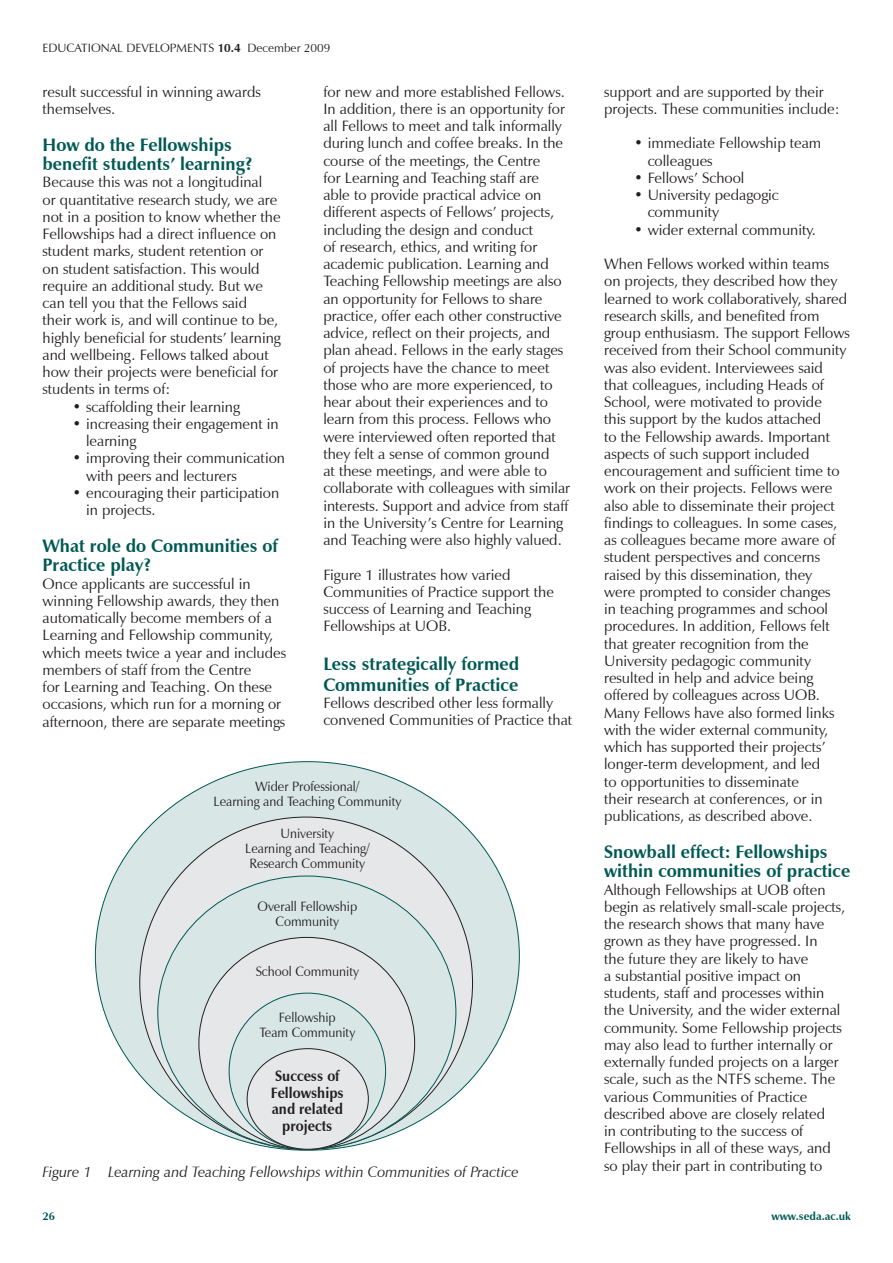
<style>
.page{position:relative;width:893px;height:1263px;background:#fff}
.page>*{position:absolute;margin:0;border:0;box-sizing:border-box;transform-origin:0 0}
.t1{font:700 18px/19.5px "Zapf Humanist 601 BT";color:#005954}
.t2{font:15px/17.2px "Zapf Humanist 601 BT";color:#231f20}
.t3{font:italic 15px "Zapf Humanist 601 BT";color:#231f20}
.t4{font:700 15px/16.5px "Zapf Humanist 601 BT";color:#231f20;text-align:center;scale:.95 1}
.t5{font:13.5px/15px "Zapf Humanist 601 BT";color:#231f20;text-align:center;scale:.95 1}
.t6{font:12px "Zapf Humanist 601 BT";color:#231f20}
.t7{font:700 11.25px "Zapf Humanist 601 BT";color:#005954}
.s1{font-weight:700}
</style>
<div class="page">
<div style="left:95px;top:762px;width:424px;height:388px;background:#d8e6e6;border-radius:50%"></div>
<div style="left:140px;top:817px;width:332px;height:332px;background:#e6e7e9;border-radius:50%"></div>
<div style="left:158px;top:876px;width:298px;height:273px;background:#d8e6e6;border-radius:50%"></div>
<div style="left:199px;top:937px;width:215px;height:212px;background:#e6e7e9;border-radius:50%"></div>
<div style="left:229px;top:993px;width:156px;height:156px;background:#d8e6e6;border-radius:50%"></div>
<div style="left:247px;top:1049px;width:121px;height:100px;background:#e6e7e9;border-radius:50%"></div>
<p class="t6" style="left:43px;top:43px;width:289px">EDUCATIONAL DEVELOPMENTS <span class="s1">10.4</span> December 2009</p>
<p class="t2" style="left:43px;top:84px;width:220px">result successful in winning awards themselves.</p>
<p class="t1" style="left:43px;top:137px;width:212px">How do the Fellowships benefit studentsí learning?</p>
<p class="t2" style="left:43px;top:175px;width:221px">Because this was not a longitudinal</p>
<p class="t2" style="left:43px;top:192px;width:236px">or quantitative research study, we are</p>
<p class="t2" style="left:43px;top:210px;width:240px">not in a position to know whether the</p>
<p class="t2" style="left:43px;top:227px;width:235px">Fellowships had a direct influence on</p>
<p class="t2" style="left:43px;top:244px;width:222px">student marks, student retention or</p>
<p class="t2" style="left:43px;top:261px;width:218px">on student satisfaction. This would</p>
<p class="t2" style="left:43px;top:279px;width:222px">require an additional study. But we</p>
<p class="t2" style="left:43px;top:296px;width:206px">can tell you that the Fellows said</p>
<p class="t2" style="left:43px;top:313px;width:237px">their work is, and will continue to be,</p>
<p class="t2" style="left:43px;top:330px;width:240px">highly beneficial for students’ learning</p>
<p class="t2" style="left:43px;top:348px;width:228px">and wellbeing. Fellows talked about</p>
<p class="t2" style="left:43px;top:365px;width:237px">how their projects were beneficial for</p>
<p class="t2" style="left:43px;top:382px;width:129px">students in terms of:</p>
<p class="t2" style="left:73px;top:399px;width:169px">ï scaffolding their learning</p>
<p class="t2" style="left:73px;top:417px;width:208px">ï increasing their engagement in</p>
<p class="t2" style="left:86px;top:434px;width:52px">learning</p>
<p class="t2" style="left:73px;top:451px;width:214px">ï improving their communication</p>
<p class="t2" style="left:86px;top:468px;width:152px">with peers and lecturers</p>
<p class="t2" style="left:73px;top:486px;width:208px">ï encouraging their participation</p>
<p class="t2" style="left:86px;top:503px;width:71px">in projects.</p>
<p class="t1" style="left:43px;top:538px;width:237px">What role do Communities of<br>Practice play?</p>
<p class="t2" style="left:43px;top:576px;width:245px">Once applicants are successful in winning Fellowship awards, they then automatically become members of a Learning and Fellowship community, which meets twice a year and includes members of staff from the Centre<br>for Learning and Teaching. On these occasions, which run for a morning or afternoon, there are separate meetings</p>
<p class="t2" style="left:323px;top:84px;width:248px">for new and more established Fellows.<br>In addition, there is an opportunity for all Fellows to meet and talk informally during lunch and coffee breaks. In the course of the meetings, the Centre<br>for Learning and Teaching staff are<br>able to provide practical advice on different aspects of Fellows’ projects, including the design and conduct<br>of research, ethics, and writing for academic publication. Learning and Teaching Fellowship meetings are also an opportunity for Fellows to share practice, offer each other constructive advice, reflect on their projects, and plan ahead. Fellows in the early stages of projects have the chance to meet those who are more experienced, to hear about their experiences and to learn from this process. Fellows who were interviewed often reported that they felt a sense of common ground<br>at these meetings, and were able to collaborate with colleagues with similar interests. Support and advice from staff in the University’s Centre for Learning and Teaching were also highly valued.</p>
<p class="t2" style="left:323px;top:567px;width:232px">Figure 1 illustrates how varied<br>Communities of Practice support the success of Learning and Teaching<br>Fellowships at UOB.</p>
<p class="t1" style="left:323px;top:655px;width:197px;line-height:21px">Less strategically formed<br>Communities of Practice</p>
<p class="t2" style="left:323px;top:696px;width:250px">Fellows described other less formally convened Communities of Practice that</p>
<p class="t5" style="left:213px;top:780px;width:199px">Wider Professional/<br>Learning and Teaching Community</p>
<p class="t5" style="left:245px;top:827px;width:132px">University<br>Learning and Teaching/<br>Research Community</p>
<p class="t5" style="left:257px;top:900px;width:106px">Overall Fellowship<br>Community</p>
<p class="t5" style="left:256px;top:966px;width:110px">School Community</p>
<p class="t5" style="left:259px;top:1011px;width:102px">Fellowship<br>Team Community</p>
<p class="t4" style="left:271px;top:1069px;width:78px">Success of<br>Fellowships and related projects</p>
<p class="t3" style="left:43px;top:1166px;width:477px">Figure 1 Learning and Teaching Fellowships within Communities of Practice</p>
<p class="t2" style="left:604px;top:84px;width:237px">support and are supported by their projects. These communities include:</p>
<p class="t2" style="left:634px;top:136px;width:189px">ï immediate Fellowship team</p>
<p class="t2" style="left:647px;top:153px;width:66px">colleagues</p>
<p class="t2" style="left:634px;top:171px;width:112px">ï Fellows’ School</p>
<p class="t2" style="left:634px;top:188px;width:146px">ï University pedagogic</p>
<p class="t2" style="left:647px;top:205px;width:73px">community</p>
<p class="t2" style="left:634px;top:222px;width:183px">ï wider external community.</p>
<p class="t2" style="left:604px;top:257px;width:247px">When Fellows worked within teams<br>on projects, they described how they learned to work collaboratively, shared research skills, and benefited from group enthusiasm. The support Fellows received from their School community was also evident. Interviewees said that colleagues, including Heads of School, were motivated to provide<br>this support by the kudos attached<br>to the Fellowship awards. Important aspects of such support included encouragement and sufficient time to work on their projects. Fellows were also able to disseminate their project findings to colleagues. In some cases, as colleagues became more aware of student perspectives and concerns raised by this dissemination, they<br>were prompted to consider changes<br>in teaching programmes and school procedures. In addition, Fellows felt that greater recognition from the University pedagogic community resulted in help and advice being offered by colleagues across UOB.<br>Many Fellows have also formed links with the wider external community, which has supported their projects’ longer-term development, and led<br>to opportunities to disseminate<br>their research at conferences, or in publications, as described above.</p>
<p class="t1" style="left:604px;top:844px;width:247px">Snowball effect: Fellowships within communities of practice</p>
<p class="t2" style="left:604px;top:882px;width:243px">Although Fellowships at UOB often begin as relatively small-scale projects, the research shows that many have grown as they have progressed. In<br>the future they are likely to have<br>a substantial positive impact on students, staff and processes within the University, and the wider external community. Some Fellowship projects may also lead to further internally or externally funded projects on a larger scale, such as the NTFS scheme. The various Communities of Practice described above are closely related<br>in contributing to the success of Fellowships in all of these ways, and so play their part in contributing to</p>
<p class="t7" style="left:43px;top:1212px;width:14px">26</p>
<p class="t7" style="left:771px;top:1212px;width:81px">www.seda.ac.uk</p>
</div>
